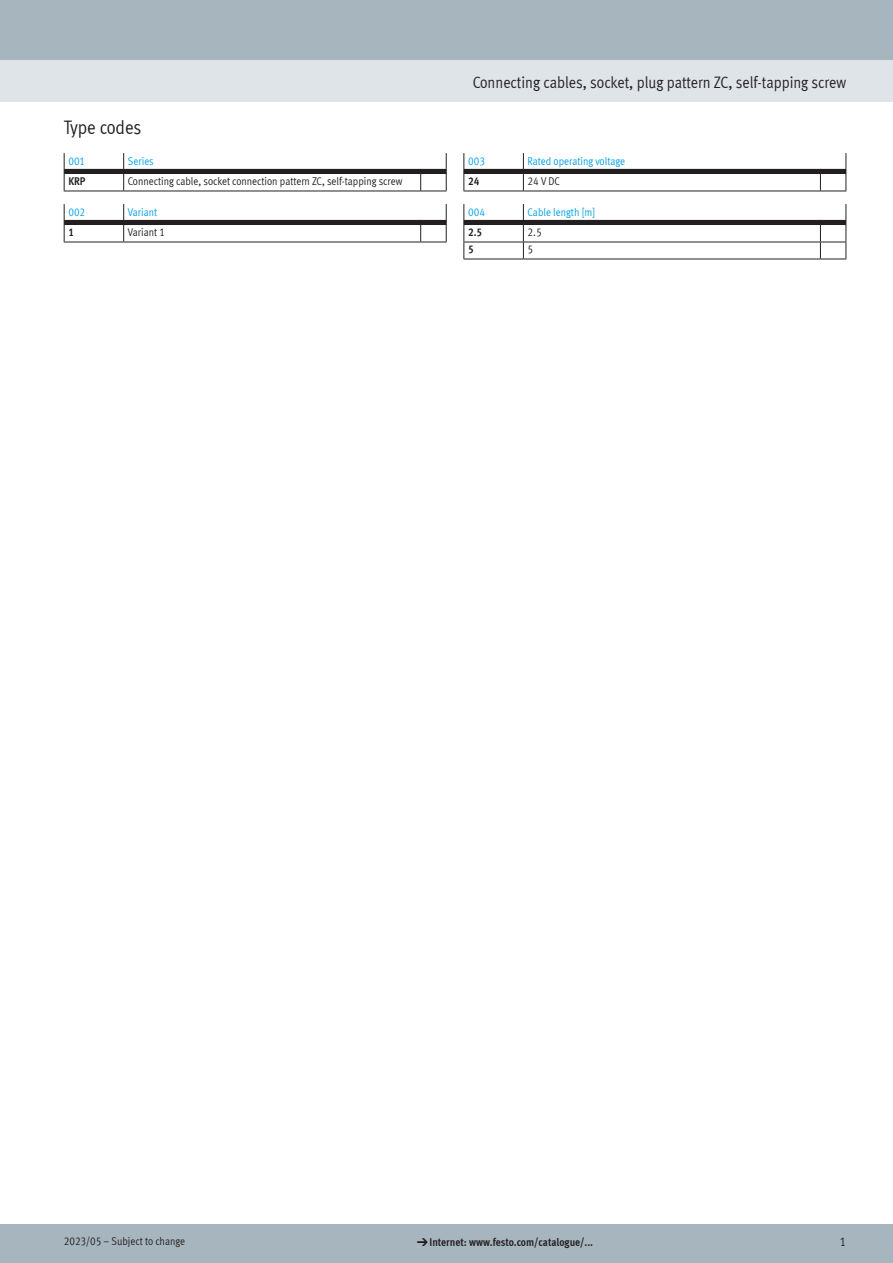
<style>
.page{position:relative;width:893px;height:1263px;background:#fff}
.page>*{position:absolute;margin:0;border:0;box-sizing:border-box;transform-origin:0 0}
.t1{font:19.5px "Meta Cond LF";color:#231f20}
.t2{font:16.5px "Meta Cond LF";color:#231f20}
.t3{font:12.75px "Meta Cond LF";color:#231f20}
.t4{font:11.25px "Meta Cond LF";color:#231f20}
.t5{font:11.25px "Meta Cond LF";color:#00a1e3}
.t6{font:700 11.25px "Meta Cond LF";color:#231f20}
.s1{font-family:"Meto Pict 182";font-weight:400}
</style>
<div class="page">
<div style="left:0;top:1225px;width:893px;height:38px;background:#a7b6be"></div>
<div style="left:0;top:60px;width:893px;height:42px;background:#dfe4e8"></div>
<div style="left:0;top:0;width:893px;height:60px;background:#a7b6be"></div>
<svg style="left:64px;top:153px;width:383px;height:39px"></svg>
<svg style="left:64px;top:204px;width:383px;height:39px"></svg>
<svg style="left:463px;top:153px;width:384px;height:39px"></svg>
<svg style="left:463px;top:204px;width:384px;height:56px"></svg>
<h1 class="t1" style="left:64px;top:116px;width:79px">Type codes</h1>
<p class="t5" style="left:68px;top:154px;width:18px">001</p>
<p class="t5" style="left:128px;top:154px;width:27px">Series</p>
<p class="t6" style="left:68px;top:174px;width:19px">KRP</p>
<p class="t4" style="left:128px;top:174px;width:276px">Connecting cable, socket connection pattern ZC, self-tapping screw</p>
<p class="t5" style="left:68px;top:205px;width:18px">002</p>
<p class="t5" style="left:128px;top:205px;width:31px">Variant</p>
<p class="t6" style="left:68px;top:225px;width:7px">1</p>
<p class="t4" style="left:128px;top:225px;width:39px">Variant 1</p>
<h2 class="t2" style="left:473px;top:72px;width:375px">Connecting cables, socket, plug pattern ZC, self-tapping screw</h2>
<p class="t5" style="left:468px;top:154px;width:18px">003</p>
<p class="t5" style="left:528px;top:154px;width:99px">Rated operating voltage</p>
<p class="t6" style="left:468px;top:174px;width:13px">24</p>
<p class="t4" style="left:528px;top:174px;width:34px">24 V DC</p>
<p class="t5" style="left:468px;top:205px;width:18px">004</p>
<p class="t5" style="left:528px;top:205px;width:69px">Cable length [m]</p>
<p class="t6" style="left:468px;top:225px;width:16px">2.5</p>
<p class="t4" style="left:528px;top:225px;width:15px">2.5</p>
<p class="t6" style="left:468px;top:242px;width:7px">5</p>
<p class="t4" style="left:528px;top:242px;width:7px">5</p>
<p class="t4" style="left:64px;top:1234px;width:123px">2023/05 – Subject to change</p>
<p class="t6" style="left:417px;top:1235px;width:178px"><span class="s1">d</span>Internet: www.festo.com/catalogue/...</p>
<p class="t3" style="left:840px;top:1234px;width:8px">1</p>
</div>
